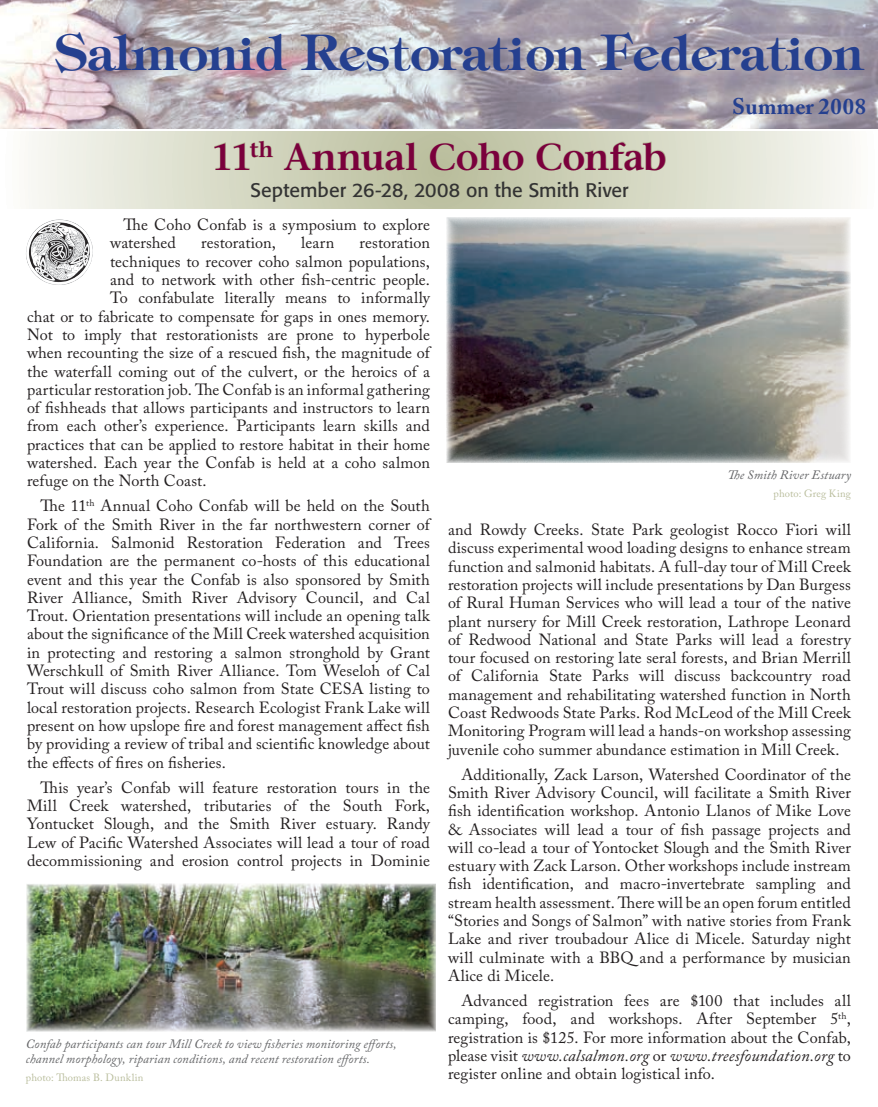
<style>
.page{position:relative;width:878px;height:1107px;background:#fff}
.page>*{position:absolute;margin:0;border:0;box-sizing:border-box;transform-origin:0 0}
.t1{font:600 49.5px "Tiffany";color:#25408f}
.t2{font:600 37.5px "Stone Serif";letter-spacing:-.015em;color:#7a003c}
.t3{font:700 22.5px "Adobe Caslon Pro";letter-spacing:.02em;color:#25408f}
.t4{font:19.5px "Formata";letter-spacing:.005em;color:#333}
.t5{font:italic 16.5px "Adobe Caslon Pro";letter-spacing:.01em;color:#231f20}
.t6{font:16.2px/18.3px "Adobe Caslon Pro";letter-spacing:.005em;color:#231f20;text-align:justify}
.t7{font:italic 12.75px/14.5px "Adobe Caslon Pro";letter-spacing:.01em;color:#636466}
.t8{font:10.5px "Adobe Caslon Pro";letter-spacing:.015em;color:#b9bd9c}
.s1{font-style:normal;font-size:16.2px}
</style>
<div class="page">
<img style="left:0;top:0;width:877px;height:128px">
<svg style="left:29px;top:132px;width:822px;height:77px;background:#daddca"></svg>
<svg style="left:214px;top:140px;width:59px;height:30px;background:#d0d3bb"></svg>
<svg style="left:284px;top:141px;width:134px;height:30px;background:#c3c6aa"></svg>
<svg style="left:429px;top:141px;width:95px;height:30px;background:#bdc1a2"></svg>
<svg style="left:536px;top:141px;width:130px;height:30px;background:#cbceb5"></svg>
<img style="left:27px;top:884px;width:409px;height:147px">
<img style="left:26px;top:219px;width:67px;height:66px">
<img style="left:447px;top:217px;width:403px;height:246px">
<h1 class="t1" style="left:55px;top:21px;width:810px">Salmonid Restoration Federation</h1>
<h3 class="t3" style="left:732px;top:93px;width:135px">Summer 2008</h3>
<h2 class="t2" style="left:211px;top:134px;width:457px">11<sup>th</sup> Annual Coho Confab</h2>
<p class="t4" style="left:250px;top:178px;width:379px">September 26-28, 2008 on the Smith River</p>
<p class="t6" style="left:110px;top:215px;width:321px;text-indent:13px">The Coho Confab is a symposium to explore watershed</p>
<p class="t6" style="left:201px;top:234px;width:76px">restoration,</p>
<p class="t6" style="left:301px;top:234px;width:35px">learn</p>
<p class="t6" style="left:359px;top:234px;width:72px">restoration</p>
<p class="t6" style="left:110px;top:252px;width:321px">techniques to recover coho salmon populations,</p>
<p class="t6" style="left:110px;top:270px;width:321px">and to network with other fish-centric people.</p>
<p class="t6" style="left:110px;top:289px;width:321px">To confabulate literally means to informally</p>
<p class="t6" style="left:27px;top:307px;width:404px">chat or to fabricate to compensate for gaps in ones memory.</p>
<p class="t6" style="left:27px;top:325px;width:404px">Not to imply that restorationists are prone to hyperbole</p>
<p class="t6" style="left:27px;top:343px;width:404px">when recounting the size of a rescued fish, the magnitude of</p>
<p class="t6" style="left:27px;top:362px;width:404px">the waterfall coming out of the culvert, or the heroics of a</p>
<p class="t6" style="left:27px;top:380px;width:404px">particular restoration job. The Confab is an informal gathering</p>
<p class="t6" style="left:27px;top:398px;width:404px">of fishheads that allows participants and instructors to learn</p>
<p class="t6" style="left:27px;top:417px;width:404px">from each other’s experience. Participants learn skills and</p>
<p class="t6" style="left:27px;top:435px;width:404px">practices that can be applied to restore habitat in their home</p>
<p class="t6" style="left:27px;top:453px;width:404px">watershed. Each year the Confab is held at a coho salmon</p>
<p class="t6" style="left:27px;top:472px;width:181px">refuge on the North Coast.</p>
<p class="t6" style="left:27px;top:497px;width:404px;text-indent:13px">The 11<sup>th</sup> Annual Coho Confab will be held on the South Fork of the Smith River in the far northwestern corner of California. Salmonid Restoration Federation and Trees Foundation are the permanent co-hosts of this educational event and this year the Confab is also sponsored by Smith River Alliance, Smith River Advisory Council, and Cal Trout. Orientation presentations will include an opening talk about the significance of the Mill Creek watershed acquisition in protecting and restoring a salmon stronghold by Grant Werschkull of Smith River Alliance. Tom Weseloh of Cal Trout will discuss coho salmon from State CESA listing to local restoration projects. Research Ecologist Frank Lake will present on how upslope fire and forest management affect fish by providing a review of tribal and scientific knowledge about the effects of fires on fisheries.</p>
<p class="t6" style="left:27px;top:778px;width:404px;text-indent:13px">This year’s Confab will feature restoration tours in the Mill Creek watershed, tributaries of the South Fork, Yontucket Slough, and the Smith River estuary. Randy Lew of Pacific Watershed Associates will lead a tour of road decommissioning and erosion control projects in Dominie</p>
<p class="t7" style="left:26px;top:1037px;width:372px">Confab participants can tour Mill Creek to view fisheries monitoring efforts, channel morphology, riparian conditions, and recent restoration efforts.</p>
<p class="t8" style="left:26px;top:1071px;width:119px">photo: Thomas B. Dunklin</p>
<p class="t7" style="left:727px;top:467px;width:125px">The Smith River Estuary</p>
<p class="t8" style="left:773px;top:487px;width:79px">photo: Greg King</p>
<p class="t6" style="left:448px;top:520px;width:404px">and Rowdy Creeks. State Park geologist Rocco Fiori will discuss experimental wood loading designs to enhance stream function and salmonid habitats. A full-day tour of Mill Creek restoration projects will include presentations by Dan Burgess of Rural Human Services who will lead a tour of the native plant nursery for Mill Creek restoration, Lathrope Leonard of Redwood National and State Parks will lead a forestry tour focused on restoring late seral forests, and Brian Merrill of California State Parks will discuss backcountry road management and rehabilitating watershed function in North Coast Redwoods State Parks. Rod McLeod of the Mill Creek Monitoring Program will lead a hands-on workshop assessing juvenile coho summer abundance estimation in Mill Creek.</p>
<p class="t6" style="left:448px;top:765px;width:404px;text-indent:13px">Additionally, Zack Larson, Watershed Coordinator of the Smith River Advisory Council, will facilitate a Smith River fish identification workshop. Antonio Llanos of Mike Love &amp; Associates will lead a tour of fish passage projects and will co-lead a tour of Yontocket Slough and the Smith River estuary with Zack Larson. Other workshops include instream fish identification, and macro-invertebrate sampling and stream health assessment. There will be an open forum entitled “Stories and Songs of Salmon” with native stories from Frank Lake and river troubadour Alice di Micele. Saturday night will culminate with a BBQ and a performance by musician Alice di Micele.</p>
<p class="t6" style="left:448px;top:991px;width:404px;text-indent:14px">Advanced registration fees are $100 that includes all camping, food, and workshops. After September 5<sup>th</sup>, registration is $125. For more information about the Confab,</p>
<p class="t5" style="left:448px;top:1046px;width:404px"><span class="s1">please visit</span> www.calsalmon.org <span class="s1">or</span> www.treesfoundation.org <span class="s1">to</span></p>
<p class="t6" style="left:448px;top:1064px;width:268px">register online and obtain logistical info.</p>
</div>
